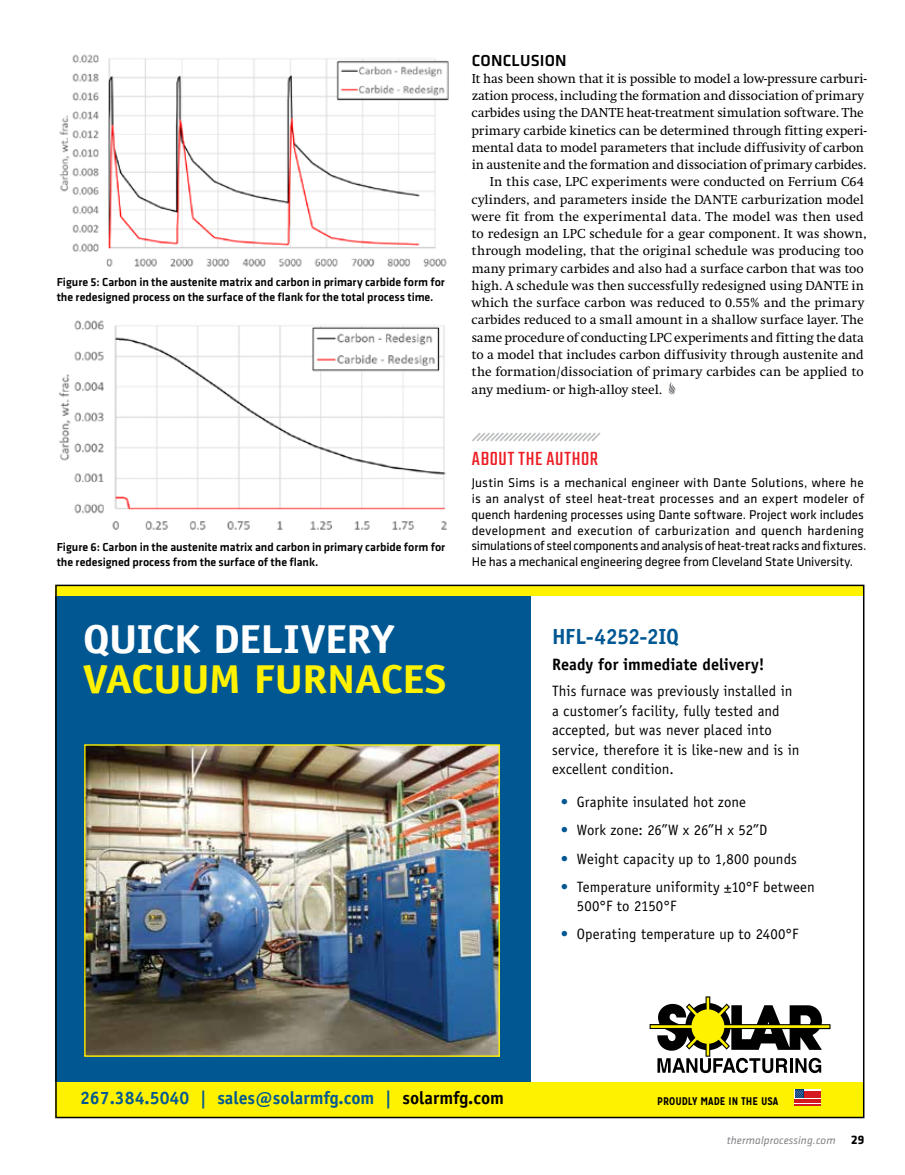
<style>
.page{position:relative;width:905px;height:1175px;background:#fff}
.page>*{position:absolute;margin:0;border:0;box-sizing:border-box;transform-origin:0 0}
.t1{font:700 40.35px "Officina Sans Std";letter-spacing:-.02em;color:#fff200;scale:1.13 1}
.t2{font:700 40.35px "Officina Sans Std";letter-spacing:-.02em;color:#fff;scale:1.13 1}
.t3{font:700 21.9px "Officina Sans Std";letter-spacing:-.015em;color:#005792}
.t4{font:21px "Teko";letter-spacing:.035em;color:#ed1d24}
.t5{font:700 18px "Officina Sans Std";color:#005792}
.t6{font:700 16.5px "Officina Sans Std";letter-spacing:.005em;color:#000}
.t7{font:500 16.5px "Klavika Basic";letter-spacing:.01em;color:#000}
.t8{font:15px/19.5px "Officina Sans Std";letter-spacing:.005em;color:#000}
.t9{font:13.5px "Swift";letter-spacing:-.005em;color:#000}
.t10{font:13.5px "Swift";letter-spacing:.015em;color:#000}
.t11{font:13.2px/15.8px "Klavika Basic";letter-spacing:.005em;color:#000}
.t12{font:500 12px/15px "Klavika Basic";letter-spacing:-.005em;color:#000}
.t13{font:italic 11.25px "Klavika Basic";letter-spacing:.01em;color:#808285}
.t14{font:700 11.1px "Mission Gothic";color:#000}
.s1{color:#005792}
.s2{color:#000}
.s3{font-weight:700;font-style:normal;font-size:12.75px;color:#000}
</style>
<div class="page">
<svg style="left:472px;top:432px;width:129px;height:10px"></svg>
<svg style="left:668px;top:382px;width:8px;height:13px"></svg>
<img style="left:59px;top:54px;width:390px;height:213px">
<img style="left:59px;top:320px;width:388px;height:210px">
<div style="left:56px;top:585px;width:474px;height:531px;background:#005792"></div>
<div style="left:56px;top:585px;width:807px;height:10px;background:#fff200"></div>
<div style="left:56px;top:1082px;width:807px;height:35px;background:#fff200"></div>
<svg style="left:794px;top:1089px;width:26px;height:16px"></svg>
<svg style="left:649px;top:996px;width:181px;height:77px"></svg>
<img style="left:86px;top:746px;width:412px;height:308px">
<div style="left:84px;top:744px;width:416px;height:312px;border:1px solid #fff200"></div>
<p class="t12" style="left:57px;top:274px;width:390px">Figure 5: Carbon in the austenite matrix and carbon in primary carbide form for the redesigned process on the surface of the flank for the total process time.</p>
<p class="t12" style="left:57px;top:539px;width:390px">Figure 6: Carbon in the austenite matrix and carbon in primary carbide form for the redesigned process from the surface of the flank.</p>
<h1 class="t2" style="left:83px;top:613px;width:277px">QUICK DELIVERY</h1>
<h1 class="t1" style="left:83px;top:654px;width:323px">VACUUM FURNACES</h1>
<p class="t7" style="left:471px;top:49px;width:96px">CONCLUSION</p>
<p class="t9" style="left:471px;top:71px;width:396px">It has been shown that it is possible to model a low-pressure carburi-</p>
<p class="t9" style="left:471px;top:88px;width:394px">zation process, including the formation and dissociation of primary</p>
<p class="t9" style="left:471px;top:106px;width:393px">carbides using the DANTE heat-treatment simulation software. The</p>
<p class="t9" style="left:471px;top:123px;width:396px">primary carbide kinetics can be determined through fitting experi-</p>
<p class="t9" style="left:471px;top:140px;width:394px">mental data to model parameters that include diffusivity of carbon</p>
<p class="t9" style="left:471px;top:157px;width:396px">in austenite and the formation and dissociation of primary carbides.</p>
<p class="t9" style="left:489px;top:175px;width:376px">In this case, LPC experiments were conducted on Ferrium C64</p>
<p class="t9" style="left:471px;top:192px;width:394px">cylinders, and parameters inside the DANTE carburization model</p>
<p class="t10" style="left:471px;top:209px;width:394px">were fit from the experimental data. The model was then used</p>
<p class="t9" style="left:471px;top:226px;width:396px">to redesign an LPC schedule for a gear component. It was shown,</p>
<p class="t9" style="left:471px;top:244px;width:393px">through modeling, that the original schedule was producing too</p>
<p class="t9" style="left:471px;top:261px;width:393px">many primary carbides and also had a surface carbon that was too</p>
<p class="t9" style="left:471px;top:278px;width:394px">high. A schedule was then successfully redesigned using DANTE in</p>
<p class="t9" style="left:471px;top:295px;width:394px">which the surface carbon was reduced to 0.55% and the primary</p>
<p class="t9" style="left:471px;top:313px;width:393px">carbides reduced to a small amount in a shallow surface layer. The</p>
<p class="t9" style="left:471px;top:330px;width:393px">same procedure of conducting LPC experiments and fitting the data</p>
<p class="t9" style="left:471px;top:347px;width:394px">to a model that includes carbon diffusivity through austenite and</p>
<p class="t9" style="left:471px;top:364px;width:393px">the formation/dissociation of primary carbides can be applied to</p>
<p class="t9" style="left:471px;top:382px;width:192px">any medium- or high-alloy steel.</p>
<h3 class="t4" style="left:471px;top:447px;width:128px">ABOUT THE AUTHOR</h3>
<p class="t11" style="left:471px;top:474px;width:396px">Justin Sims is a mechanical engineer with Dante Solutions, where he is an analyst of steel heat-treat processes and an expert modeler of quench hardening processes using Dante software. Project work includes development and execution of carburization and quench hardening simulations of steel components and analysis of heat-treat racks and fixtures.<br>He has a mechanical engineering degree from Cleveland State University.</p>
<h2 class="t3" style="left:552px;top:622px;width:128px">HFL-4252-2IQ</h2>
<p class="t6" style="left:552px;top:654px;width:214px">Ready for immediate delivery!</p>
<p class="t8" style="left:552px;top:681px;width:249px">This furnace was previously installed in a customer’s facility, fully tested and accepted, but was never placed into service, therefore it is like-new and is in excellent condition.</p>
<p class="t8" style="left:561px;top:792px;width:187px"><span class="s1">•</span> Graphite insulated hot zone</p>
<p class="t8" style="left:561px;top:820px;width:208px"><span class="s1">•</span> Work zone: 26”W x 26”H x 52”D</p>
<p class="t8" style="left:561px;top:848px;width:238px"><span class="s1">•</span> Weight capacity up to 1,800 pounds</p>
<p class="t8" style="left:577px;top:877px;width:239px;text-indent:-16px"><span class="s1">•</span> Temperature uniformity ±10°F between<br>500°F to 2150°F</p>
<p class="t8" style="left:561px;top:924px;width:239px"><span class="s1">•</span> Operating temperature up to 2400°F</p>
<h3 class="t5" style="left:80px;top:1086px;width:425px">267.384.5040 | sales@solarmfg.com | <span class="s2">solarmfg.com</span></h3>
<p class="t14" style="left:657px;top:1093px;width:123px">PROUDLY MADE IN THE USA</p>
<p class="t13" style="left:726px;top:1133px;width:139px">thermalprocessing.com <span class="s3">29</span></p>
</div>
